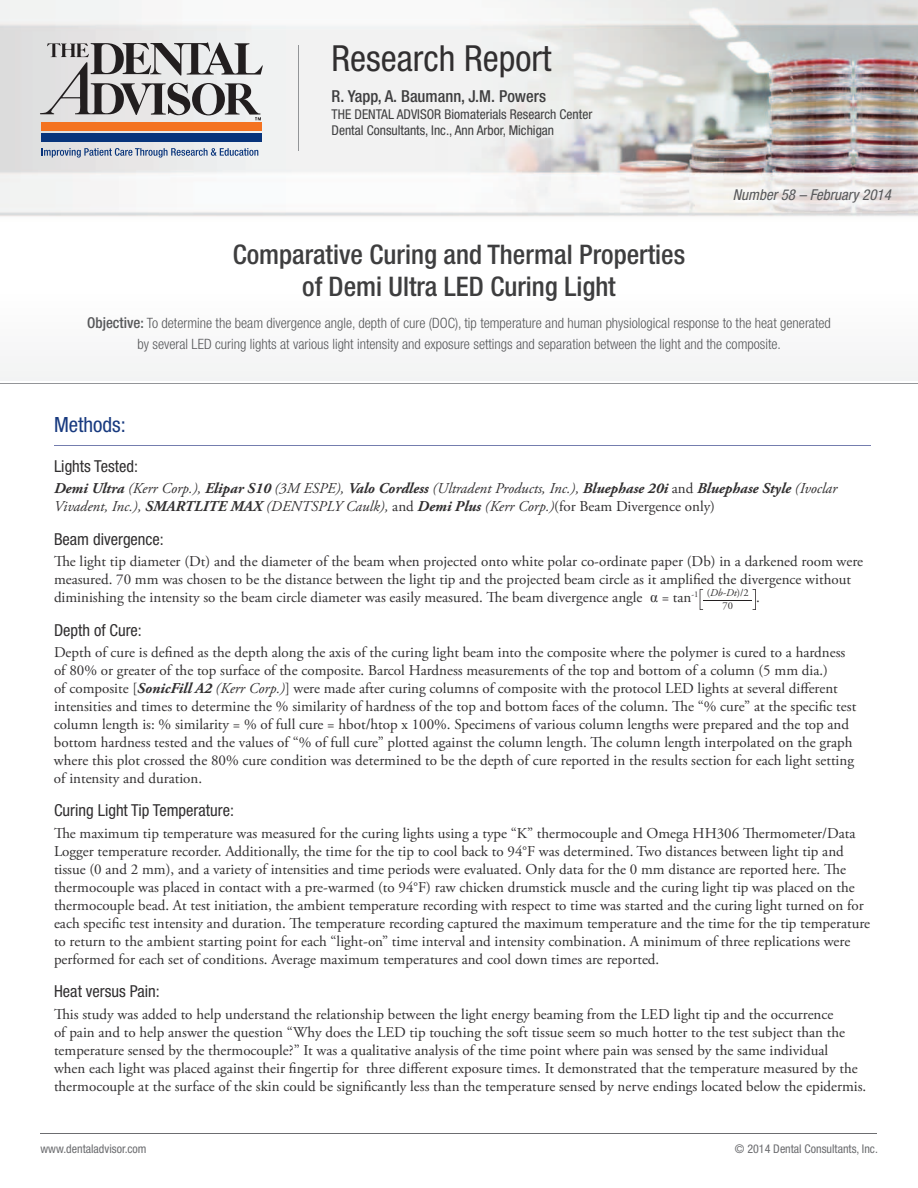
<style>
.page{position:relative;width:918px;height:1188px;background:#fff}
.page>*{position:absolute;margin:0;border:0;box-sizing:border-box;transform-origin:0 0}
.t1{font:condensed 36px "Helvetica Neue LT Std";color:#312f30}
.t2{font:500 condensed 27px/32.4px "Helvetica Neue LT Std";color:#3e3e3f;text-align:center}
.t3{font:condensed 21px "Helvetica Neue LT Std";color:#183a7f}
.t4{font:condensed 16.5px "Helvetica Neue LT Std";color:#312f30}
.t5{font:500 condensed 16.5px "Helvetica Neue LT Std";color:#3e3e3f}
.t6{font:15px/18px "Adobe Garamond Pro";color:#312f30}
.t7{font:italic 15px/18px "Adobe Garamond Pro";color:#312f30}
.t8{font:italic condensed 15px "Helvetica Neue LT Std";color:#57585a}
.t9{font:300 condensed 14.25px/21px "Helvetica Neue LT Std";color:#57585a;text-align:center}
.t10{font:condensed 13.5px/16.2px "Helvetica Neue LT Std";color:#3e3e3f}
.t11{font:condensed 12px "Helvetica Neue LT Std";color:#6b6c6f}
.t12{font:10.5px/12.5px "Adobe Garamond Pro";color:#312f30;text-align:center}
.s1{font-weight:500;font-size:15px}
.s2{font-weight:500}
.s3{font-weight:700}
.s4{font-style:normal}
.s5{font-family:"Times New Roman"}
.s6{font-style:italic}
.s7{font-weight:700;font-style:italic}
</style>
<div class="page">
<img style="left:0;top:0;width:918px;height:217px">
<svg style="left:42px;top:148px;width:216px;height:10px"></svg>
<div style="left:41px;top:133px;width:220px;height:8px;background:#08347b"></div>
<div style="left:41px;top:123px;width:220px;height:8px;background:#f47321"></div>
<svg style="left:40px;top:42px;width:223px;height:78px"></svg>
<hr style="left:40px;top:1134px;width:838px;height:1px;background:#6c6d70">
<hr style="left:0;top:383px;width:918px;height:1px;background:#939598">
<hr style="left:299px;top:45px;width:1px;height:106px;background:#939598">
<hr style="left:54px;top:445px;width:816px;height:1px;background:#747dae">
<hr style="left:704px;top:600px;width:48px;height:1px;background:#231f20">
<svg style="left:700px;top:589px;width:3px;height:21px"></svg>
<svg style="left:753px;top:589px;width:3px;height:21px"></svg>
<h1 class="t1" style="left:332px;top:45px;width:221px">Research Report</h1>
<p class="t5" style="left:332px;top:90px;width:216px">R. Yapp, A. Baumann, J.M. Powers</p>
<p class="t10" style="left:332px;top:107px;width:262px">THE DENTAL ADVISOR Biomaterials Research Center<br>Dental Consultants, Inc., Ann Arbor, Michigan</p>
<h2 class="t2" style="left:233px;top:240px;width:454px">Comparative Curing and Thermal Properties of Demi Ultra LED Curing Light</h2>
<p class="t8" style="left:733px;top:189px;width:160px">Number 58 – February 2014</p>
<p class="t9" style="left:87px;top:314px;width:745px"><span class="s1">Objective</span><span class="s2">:</span> To determine the beam divergence angle, depth of cure (DOC), tip temperature and human physiological response to the heat generated by several LED curing lights at various light intensity and exposure settings and separation between the light and the composite.</p>
<h3 class="t3" style="left:54px;top:417px;width:73px">Methods:</h3>
<p class="t4" style="left:54px;top:460px;width:85px">Lights Tested:</p>
<p class="t7" style="left:54px;top:481px;width:785px"><span class="s3">Demi Ultra</span> (Kerr Corp.), <span class="s3">Elipar S10</span> (3M ESPE), <span class="s3">Valo Cordless</span> (Ultradent Products, Inc.), <span class="s3">Bluephase 20i</span> <span class="s4">and</span> <span class="s3">Bluephase Style</span> (Ivoclar<br>Vivadent, Inc.), <span class="s3">SMARTLITE MAX</span> (DENTSPLY Caulk), <span class="s4">and</span> <span class="s3">Demi Plus</span> (Kerr Corp.)<span class="s4">(for Beam Divergence only)</span></p>
<p class="t4" style="left:54px;top:533px;width:111px">Beam divergence:</p>
<p class="t6" style="left:54px;top:554px;width:811px">The light tip diameter (Dt) and the diameter of the beam when projected onto white polar co-ordinate paper (Db) in a darkened room were measured. 70 mm was chosen to be the distance between the light tip and the projected beam circle as it amplified the divergence without diminishing the intensity so the beam circle diameter was easily measured. The beam divergence angle <span class="s5">α</span> = tan<sup>-1</sup></p>
<p class="t12" style="left:707px;top:588px;width:44px">(<span class="s6">Db-Dt</span>)/2<br>70</p>
<p class="t6" style="left:756px;top:590px;width:5px">.</p>
<p class="t4" style="left:54px;top:624px;width:89px">Depth of Cure:</p>
<p class="t6" style="left:54px;top:645px;width:804px">Depth of cure is defined as the depth along the axis of the curing light beam into the composite where the polymer is cured to a hardness of 80% or greater of the top surface of the composite. Barcol Hardness measurements of the top and bottom of a column (5 mm dia.)<br>of composite [<span class="s7">SonicFill A2</span> <span class="s6">(Kerr Corp.)</span>] were made after curing columns of composite with the protocol LED lights at several different intensities and times to determine the % similarity of hardness of the top and bottom faces of the column. The “% cure” at the specific test column length is: % similarity = % of full cure = hbot/htop x 100%. Specimens of various column lengths were prepared and the top and bottom hardness tested and the values of “% of full cure” plotted against the column length. The column length interpolated on the graph where this plot crossed the 80% cure condition was determined to be the depth of cure reported in the results section for each light setting of intensity and duration.</p>
<p class="t4" style="left:54px;top:805px;width:182px">Curing Light Tip Temperature:</p>
<p class="t6" style="left:54px;top:825px;width:818px">The maximum tip temperature was measured for the curing lights using a type “K” thermocouple and Omega HH306 Thermometer/Data Logger temperature recorder. Additionally, the time for the tip to cool back to 94°F was determined. Two distances between light tip and tissue (0 and 2 mm), and a variety of intensities and time periods were evaluated. Only data for the 0 mm distance are reported here. The thermocouple was placed in contact with a pre-warmed (to 94°F) raw chicken drumstick muscle and the curing light tip was placed on the thermocouple bead. At test initiation, the ambient temperature recording with respect to time was started and the curing light turned on for each specific test intensity and duration. The temperature recording captured the maximum temperature and the time for the tip temperature to return to the ambient starting point for each “light-on” time interval and intensity combination. A minimum of three replications were performed for each set of conditions. Average maximum temperatures and cool down times are reported.</p>
<p class="t4" style="left:54px;top:985px;width:107px">Heat versus Pain:</p>
<p class="t6" style="left:54px;top:1006px;width:814px">This study was added to help understand the relationship between the light energy beaming from the LED light tip and the occurrence<br>of pain and to help answer the question “Why does the LED tip touching the soft tissue seem so much hotter to the test subject than the temperature sensed by the thermocouple?” It was a qualitative analysis of the time point where pain was sensed by the same individual<br>when each light was placed against their fingertip for three different exposure times. It demonstrated that the temperature measured by the thermocouple at the surface of the skin could be significantly less than the temperature sensed by nerve endings located below the epidermis.</p>
<p class="t11" style="left:41px;top:1144px;width:108px">www.dentaladvisor.com</p>
<p class="t11" style="left:735px;top:1144px;width:145px">© 2014 Dental Consultants, Inc.</p>
</div>
